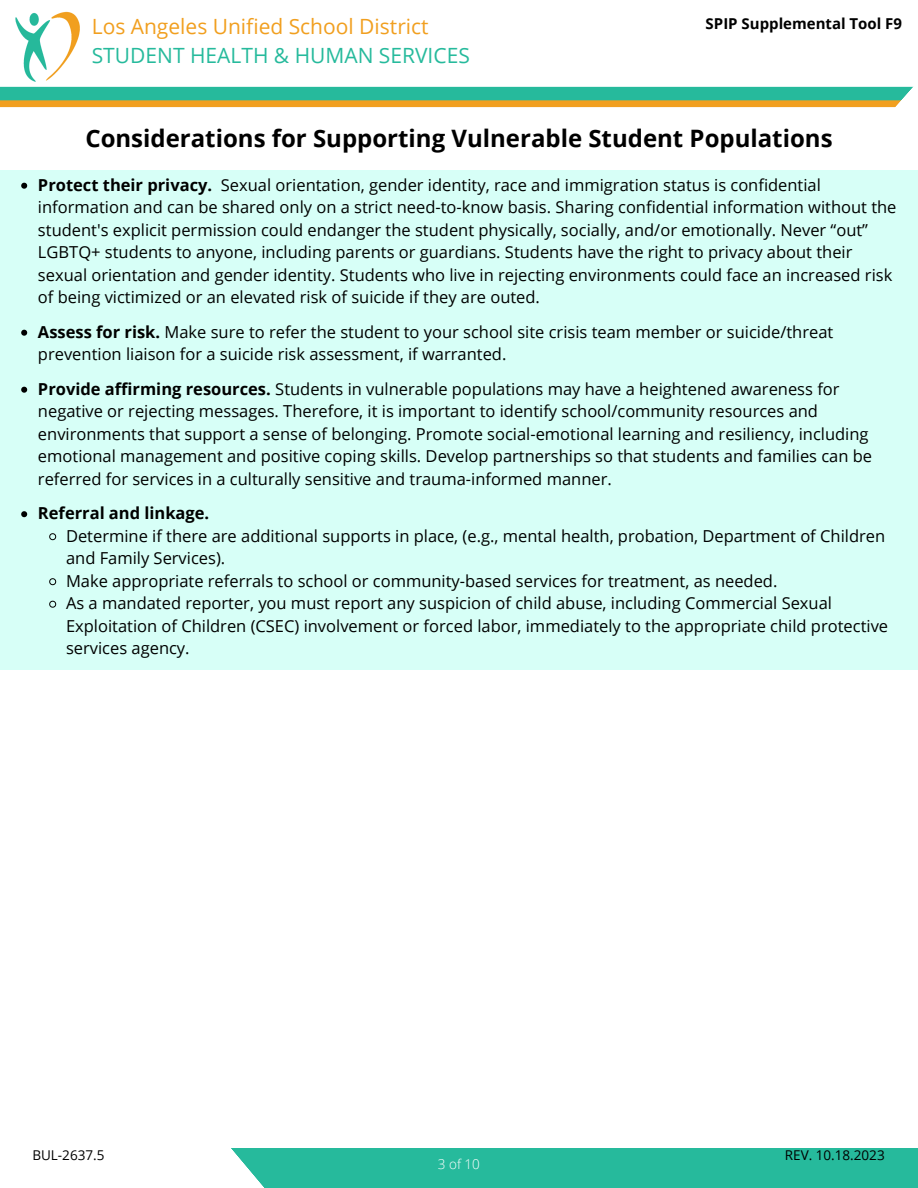
<style>
.page{position:relative;width:918px;height:1188px;background:#fff}
.page>*{position:absolute;margin:0;border:0;box-sizing:border-box;transform-origin:0 0}
.t1{font:700 24px "Open Sans";color:#000}
.t2{font:21px "Open Sans";color:#f19f1f}
.t3{font:21px "Open Sans";color:#26ba9c}
.t4{font:16.5px/22.5px "Open Sans";color:#000}
.t5{font:700 16.5px "Open Sans";color:#000}
.t6{font:700 15px "Open Sans";color:#000}
.t7{font:13.5px "Open Sans";color:#000}
.t8{font:300 13.5px "Open Sans";color:#fff}
.s1{font-weight:700}
</style>
<div class="page">
<div style="left:220px;top:1148px;width:698px;height:40px;background:#26ba9c"></div>
<svg style="left:220px;top:1148px;width:44px;height:40px"></svg>
<img style="left:9px;top:11px;width:77px;height:76px">
<svg style="left:0;top:100px;width:887px;height:7px;background:#e6a025"></svg>
<div style="left:0;top:87px;width:918px;height:13px;background:#26ba9c"></div>
<svg style="left:887px;top:86px;width:31px;height:22px"></svg>
<div style="left:0;top:170px;width:918px;height:499px;background:#d7fff7"></div>
<svg style="left:21px;top:183px;width:6px;height:6px"></svg>
<svg style="left:21px;top:330px;width:6px;height:6px"></svg>
<svg style="left:21px;top:387px;width:6px;height:6px"></svg>
<svg style="left:21px;top:511px;width:6px;height:6px"></svg>
<svg style="left:49px;top:533px;width:8px;height:8px"></svg>
<svg style="left:49px;top:578px;width:8px;height:8px"></svg>
<svg style="left:49px;top:600px;width:8px;height:8px"></svg>
<p class="t2" style="left:92px;top:11px;width:338px">Los Angeles Unified School District</p>
<p class="t3" style="left:92px;top:41px;width:380px">STUDENT HEALTH &amp; HUMAN SERVICES</p>
<p class="t6" style="left:706px;top:13px;width:198px">SPIP Supplemental Tool F9</p>
<p class="t1" style="left:85px;top:121px;width:749px">Considerations for Supporting Vulnerable Student Populations</p>
<p class="t4" style="left:38px;top:173px;width:860px"><span class="s1">Protect their privacy.</span> Sexual orientation, gender identity, race and immigration status is confidential information and can be shared only on a strict need-to-know basis. Sharing confidential information without the student's explicit permission could endanger the student physically, socially, and/or emotionally. Never “out” LGBTQ+ students to anyone, including parents or guardians. Students have the right to privacy about their sexual orientation and gender identity. Students who live in rejecting environments could face an increased risk of being victimized or an elevated risk of suicide if they are outed.</p>
<p class="t4" style="left:38px;top:320px;width:797px"><span class="s1">Assess for risk.</span> Make sure to refer the student to your school site crisis team member or suicide/threat prevention liaison for a suicide risk assessment, if warranted.</p>
<p class="t4" style="left:38px;top:377px;width:836px"><span class="s1">Provide affirming resources.</span> Students in vulnerable populations may have a heightened awareness for negative or rejecting messages. Therefore, it is important to identify school/community resources and environments that support a sense of belonging. Promote social-emotional learning and resiliency, including emotional management and positive coping skills. Develop partnerships so that students and families can be referred for services in a culturally sensitive and trauma-informed manner.</p>
<p class="t5" style="left:38px;top:502px;width:173px">Referral and linkage.</p>
<p class="t4" style="left:66px;top:524px;width:821px">Determine if there are additional supports in place, (e.g., mental health, probation, Department of Children and Family Services).</p>
<p class="t4" style="left:66px;top:569px;width:713px">Make appropriate referrals to school or community-based services for treatment, as needed.</p>
<p class="t4" style="left:66px;top:592px;width:824px">As a mandated reporter, you must report any suspicion of child abuse, including Commercial Sexual<br>Exploitation of Children (CSEC) involvement or forced labor, immediately to the appropriate child protective services agency.</p>
<p class="t7" style="left:32px;top:1146px;width:74px">BUL-2637.5</p>
<p class="t7" style="left:785px;top:1146px;width:101px">REV. 10.18.2023</p>
<p class="t8" style="left:438px;top:1155px;width:44px">3 of 10</p>
</div>
